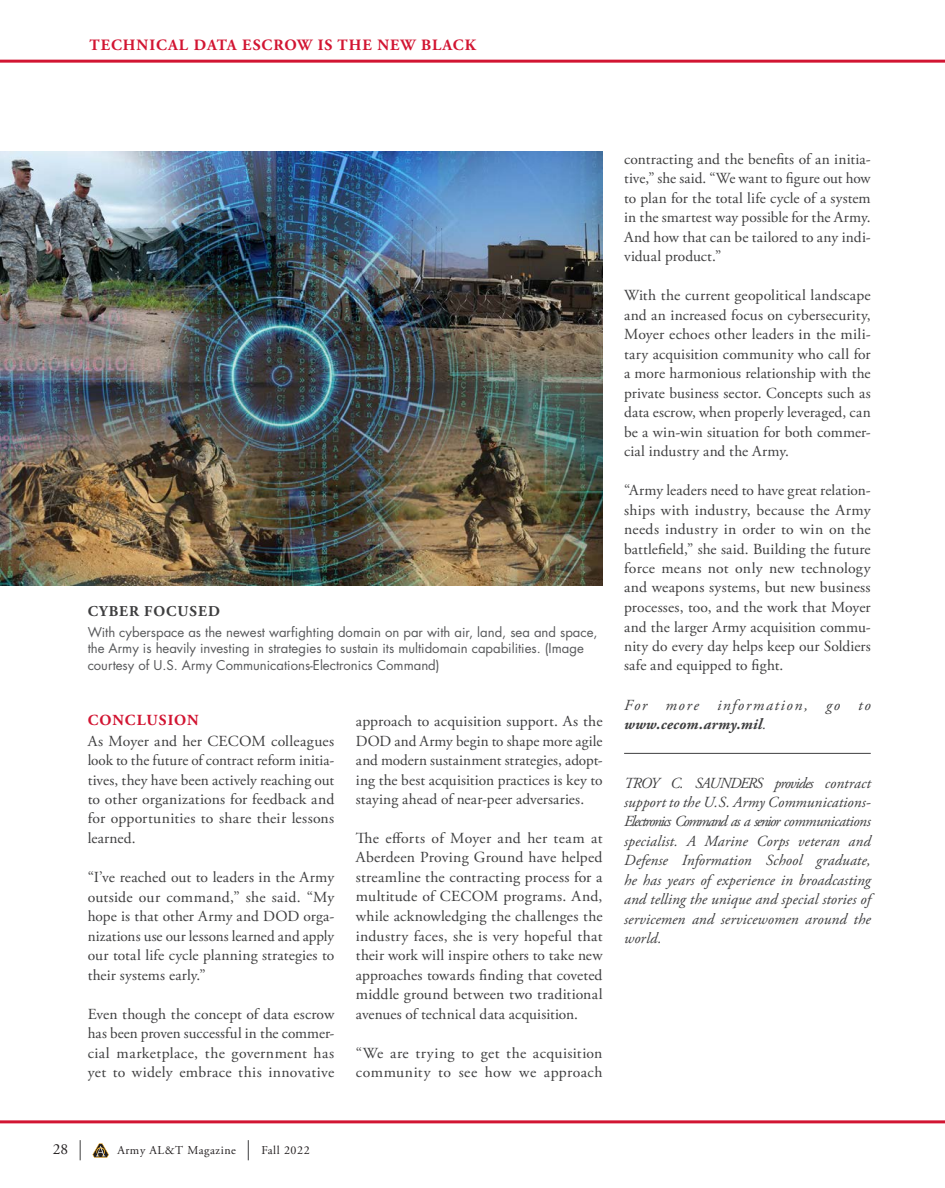
<style>
.page{position:relative;width:945px;height:1188px;background:#fff}
.page>*{position:absolute;margin:0;border:0;box-sizing:border-box;transform-origin:0 0}
.t1{font:700 15.75px "Adobe Garamond Pro";letter-spacing:.065em;color:#d21532}
.Text{font:15.3px/19.5px "Adobe Garamond Pro";letter-spacing:.015em;color:#3e3e3f;text-align:justify}
.Authors_Bio{font:italic 15.3px/19.5px "Adobe Garamond Pro";letter-spacing:.01em;color:#3e3e3f;text-align:justify}
.For_more_information{font:italic 15.3px/19.5px "Adobe Garamond Pro";letter-spacing:.1em;color:#3e3e3f}
.t2{font:700 15.3px "Adobe Garamond Pro";letter-spacing:.06em;color:#d21532}
.t3{font:15.3px "Adobe Garamond Pro";color:#231f20}
.Photo_Caption_Header{font:700 15px "Adobe Garamond Pro";letter-spacing:.065em;color:#3e3e3f}
.Photo_Caption_Text{font:13.2px/17px "Futura Std";color:#57585a}
.t4{font:12px "Adobe Garamond Pro";letter-spacing:.05em;color:#231f20}
.s1{font-weight:700}
</style>
<div class="page">
<hr style="left:624px;top:753px;width:247px;height:1px;background:#3e3e3f">
<img style="left:0;top:151px;width:603px;height:434px">
<svg style="left:80px;top:1140px;width:1px;height:20px"></svg>
<svg style="left:248px;top:1140px;width:1px;height:20px"></svg>
<svg style="left:92px;top:1143px;width:17px;height:15px"></svg>
<hr style="left:0;top:60px;width:945px;height:3px;background:#d21532">
<hr style="left:0;top:1120px;width:945px;height:3px;background:#d21532">
<p class="t1" style="left:90px;top:35px;width:388px">TECHNICAL DATA ESCROW IS THE NEW BLACK</p>
<p class="Photo_Caption_Header" style="left:88px;top:603px;width:134px">CYBER FOCUSED</p>
<p class="Photo_Caption_Text" style="left:88px;top:623px;width:511px">With cyberspace as the newest warfighting domain on par with air, land, sea and space, the Army is heavily investing in strategies to sustain its multidomain capabilities. (Image courtesy of U.S. Army Communications-Electronics Command)</p>
<p class="t2" style="left:88px;top:712px;width:112px">CONCLUSION</p>
<p class="Text" style="left:88px;top:731px;width:248px">As Moyer and her CECOM colleagues look to the future of contract reform initia&shy;tives, they have been actively reaching out to other organizations for feedback and for opportunities to share their lessons learned.</p>
<p class="Text" style="left:88px;top:868px;width:248px">“I’ve reached out to leaders in the Army outside our command,” she said. “My hope is that other Army and DOD orga&shy;nizations use our lessons learned and apply our total life cycle planning strategies to their systems early.”</p>
<p class="Text" style="left:88px;top:1004px;width:248px">Even though the concept of data escrow has been proven successful in the commer&shy;cial marketplace, the government has yet to widely embrace this innovative</p>
<p class="Text" style="left:356px;top:712px;width:248px">approach to acquisition support. As the DOD and Army begin to shape more agile and modern sustainment strategies, adopt&shy;ing the best acquisition practices is key to staying ahead of near-peer adversaries.</p>
<p class="Text" style="left:356px;top:829px;width:248px">The efforts of Moyer and her team at Aberdeen Proving Ground have helped streamline the contracting process for a multitude of CECOM programs. And, while acknowledging the challenges the industry faces, she is very hopeful that their work will inspire others to take new approaches towards finding that coveted middle ground between two traditional avenues of technical data acquisition.</p>
<p class="Text" style="left:356px;top:1043px;width:248px">“We are trying to get the acquisition community to see how we approach</p>
<p class="Text" style="left:624px;top:149px;width:248px">contracting and the benefits of an initia&shy;tive,” she said. “We want to figure out how to plan for the total life cycle of a system in the smartest way possible for the Army.<br>And how that can be tailored to any indi&shy;vidual product.”</p>
<p class="Text" style="left:624px;top:286px;width:248px">With the current geopolitical landscape and an increased focus on cybersecurity, Moyer echoes other leaders in the mili&shy;tary acquisition community who call for a more harmonious relationship with the private business sector. Concepts such as data escrow, when properly leveraged, can be a win-win situation for both commer&shy;cial industry and the Army.</p>
<p class="Text" style="left:624px;top:481px;width:248px">“Army leaders need to have great relation&shy;ships with industry, because the Army needs industry in order to win on the battlefield,” she said. Building the future force means not only new technology and weapons systems, but new business processes, too, and the work that Moyer and the larger Army acquisition commu&shy;nity do every day helps keep our Soldiers safe and equipped to fight.</p>
<p class="For_more_information" style="left:624px;top:695px;width:248px">For more information, go to <span class="s1">www.cecom.army.mil</span>.</p>
<p class="Authors_Bio" style="left:624px;top:773px;width:248px">TROY C. SAUNDERS provides contract support to the U.S. Army Communications-Electronics Command as a senior communications specialist. A Marine Corps veteran and Defense Information School graduate, he has years of experience in broadcasting and telling the unique and special stories of servicemen and servicewomen around the world.</p>
<p class="t3" style="left:53px;top:1140px;width:17px">28</p>
<p class="t4" style="left:117px;top:1143px;width:120px">Army AL&amp;T Magazine</p>
<p class="t4" style="left:261px;top:1143px;width:50px">Fall 2022</p>
</div>
